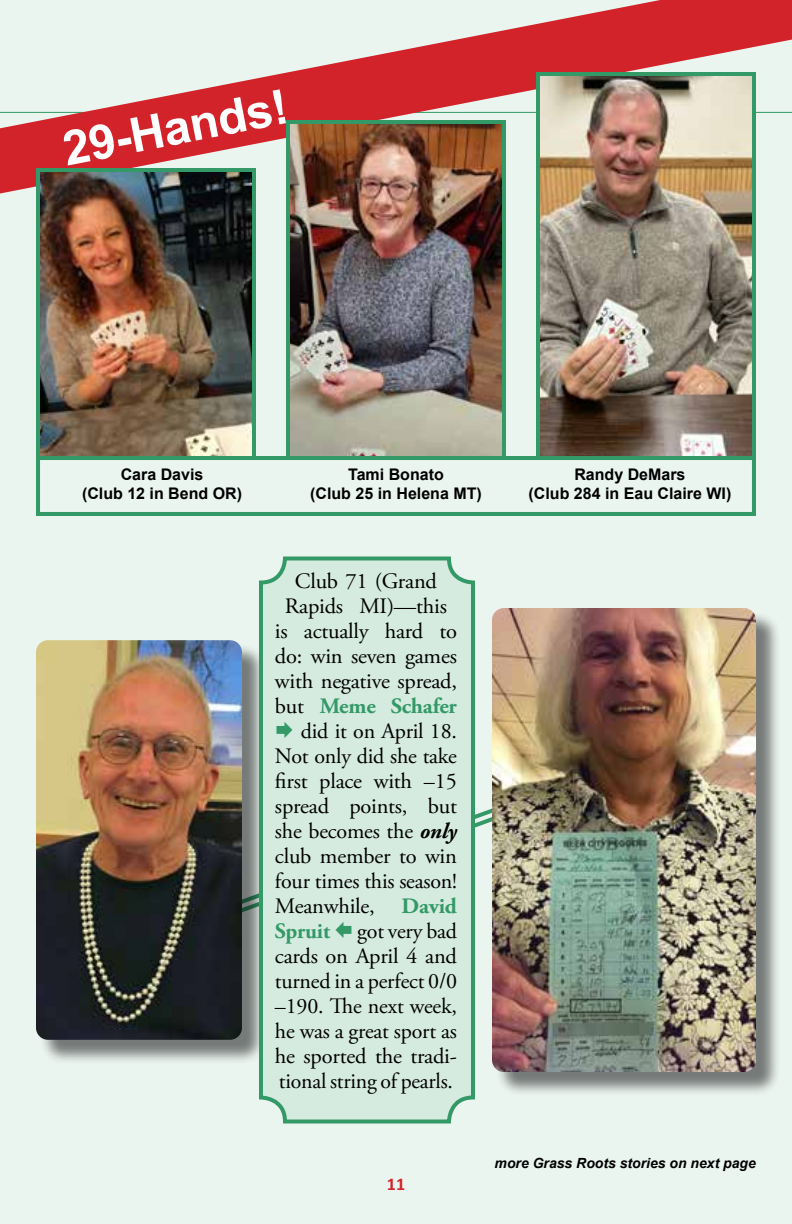
<style>
.page{position:relative;width:792px;height:1224px;background:#ebf5f0}
.page>*{position:absolute;margin:0;border:0;box-sizing:border-box;transform-origin:0 0}
.t1{font:700 48px "Arial";color:#fff}
.t2{font:22px "Adobe Garamond Pro";letter-spacing:-.01em;color:#000}
.t3{font:700 22px "Adobe Garamond Pro";letter-spacing:-.01em;color:#396}
.t4{font:700 18px "Calibri";color:#d2232a}
.t5{font:700 16px/19px "Arial";color:#000;text-align:center}
.t6{font:italic 700 14px "Arial";color:#000}
.s1{font-weight:400;color:#000}
.s2{font-weight:700;font-style:italic}
.s3{font-weight:700;color:#396}
</style>
<div class="page">
<svg style="left:475px;top:808px;width:17px;height:20px"></svg>
<svg style="left:0;top:0;width:792px;height:194px"></svg>
<div style="left:36px;top:456px;width:720px;height:60px;border:4px solid #396"></div>
<img style="left:41px;top:173px;width:210px;height:282px">
<div style="left:36px;top:168px;width:220px;height:292px;border:4px solid #396"></div>
<img style="left:291px;top:125px;width:210px;height:330px">
<div style="left:286px;top:120px;width:220px;height:340px;border:4px solid #396"></div>
<img style="left:541px;top:77px;width:210px;height:378px">
<div style="left:536px;top:72px;width:220px;height:388px;border:4px solid #396"></div>
<div style="left:39px;top:643px;width:228px;height:422px;background:#000;opacity:.5"></div>
<img style="left:36px;top:640px;width:206px;height:400px">
<div style="left:495px;top:611px;width:286px;height:486px;background:#000;opacity:.5"></div>
<img style="left:492px;top:608px;width:264px;height:464px">
<div style="left:261px;top:558px;width:212px;height:564px;background:#d6ebe0;border-radius:24px"></div>
<div style="left:259px;top:556px;width:216px;height:568px;border:4px solid #396;border-radius:24px"></div>
<h1 class="t1" style="left:57px;top:118px;width:230px;rotate:-11deg">29-Hands!</h1>
<p class="t5" style="left:82px;top:465px;width:162px">Cara Davis<br>(Club 12 in Bend OR)</p>
<p class="t5" style="left:310px;top:465px;width:173px">Tami Bonato<br>(Club 25 in Helena MT)</p>
<p class="t5" style="left:529px;top:465px;width:204px">Randy DeMars<br>(Club 284 in Eau Claire WI)</p>
<p class="t2" style="left:295px;top:568px;width:144px">Club 71 (Grand</p>
<p class="t2" style="left:285px;top:593px;width:163px">Rapids MI)—this</p>
<p class="t2" style="left:275px;top:618px;width:183px">is actually hard to</p>
<p class="t2" style="left:275px;top:643px;width:184px">do: win seven games</p>
<p class="t2" style="left:275px;top:668px;width:184px">with negative spread,</p>
<p class="t3" style="left:275px;top:694px;width:183px"><span class="s1">but</span> Meme Schafer</p>
<p class="t2" style="left:301px;top:718px;width:158px">did it on April 18.</p>
<p class="t2" style="left:275px;top:743px;width:183px">Not only did she take</p>
<p class="t2" style="left:275px;top:768px;width:184px">first place with –15</p>
<p class="t2" style="left:275px;top:793px;width:184px">spread points, but</p>
<p class="t2" style="left:275px;top:818px;width:184px">she becomes the <span class="s2">only</span></p>
<p class="t2" style="left:275px;top:843px;width:183px">club member to win</p>
<p class="t2" style="left:275px;top:868px;width:183px">four times this season!</p>
<p class="t2" style="left:275px;top:893px;width:184px">Meanwhile, <span class="s3">David</span></p>
<p class="t2" style="left:275px;top:918px;width:184px"><span class="s3">Spruit</span> got very bad</p>
<p class="t2" style="left:275px;top:943px;width:184px">cards on April 4 and</p>
<p class="t2" style="left:275px;top:968px;width:184px">turned in a perfect 0/0</p>
<p class="t2" style="left:275px;top:993px;width:183px">–190. The next week,</p>
<p class="t2" style="left:275px;top:1018px;width:183px">he was a great sport as</p>
<p class="t2" style="left:275px;top:1043px;width:184px">he sported the tradi-</p>
<p class="t2" style="left:279px;top:1068px;width:176px">tional string of pearls.</p>
<p class="t4" style="left:387px;top:1172px;width:20px">11</p>
<p class="t6" style="left:495px;top:1154px;width:263px">more Grass Roots stories on next page</p>
</div>
